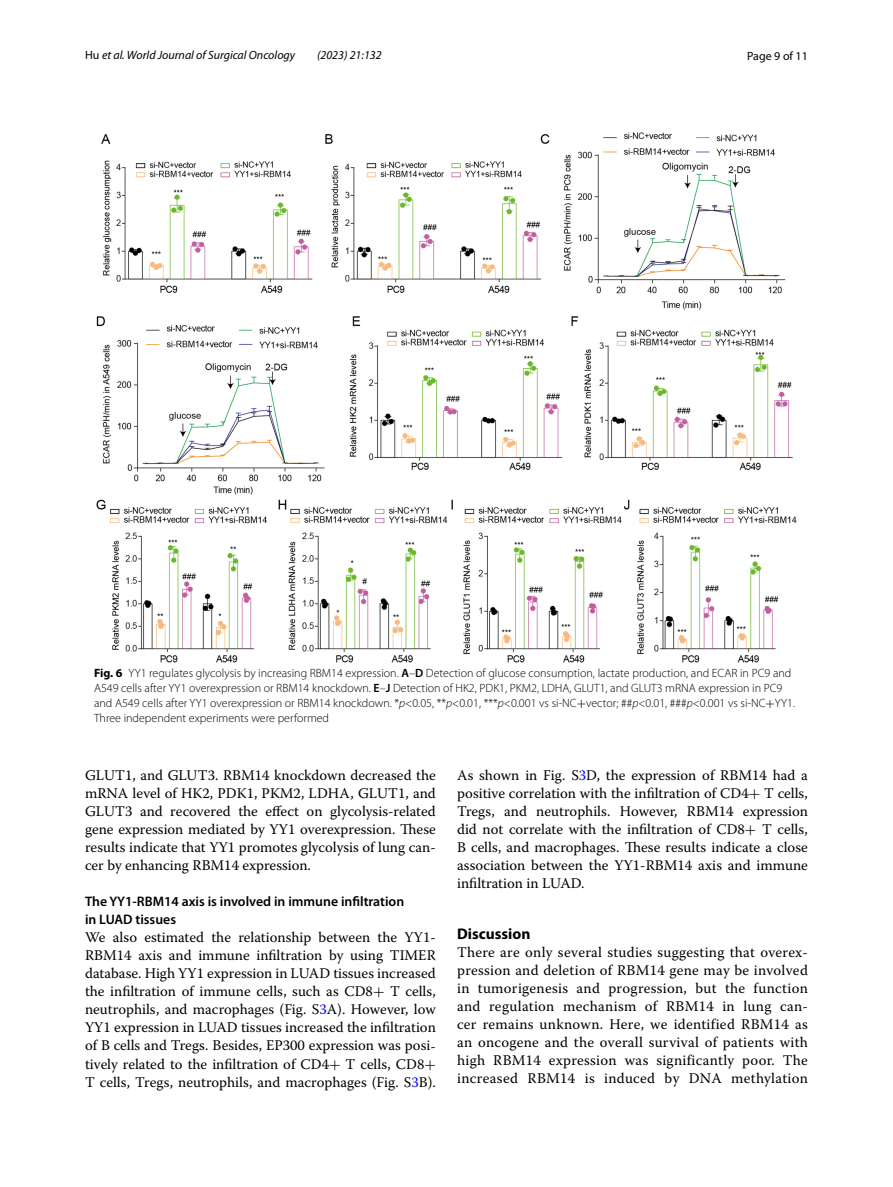
<style>
.page{position:relative;width:893px;height:1187px;background:#fff}
.page>*{position:absolute;margin:0;border:0;box-sizing:border-box;transform-origin:0 0}
.t1{font:700 15.45px "Myriad Pro";color:#000}
.t2{font:14.7px/18px "Warnock Pro";color:#000;text-align:justify}
.t3{font:600 13.8px/18px "Myriad Pro";color:#000}
.t4{font:300 12px/15px "Myriad Pro";color:#000}
.t5{font:italic 12px "Myriad Pro";color:#000}
.t6{font:12px "Myriad Pro";color:#000}
.s1{font-style:normal}
.s2{font-weight:700}
.s3{font-weight:600}
.s4{font-style:italic}
.s5{font-family:"MTSY";font-weight:400}
.s6{font-family:"MTSY"}
.s7{color:#00f}
</style>
<div class="page">
<img style="left:96px;top:133px;width:701px;height:529px">
<p class="t5" style="left:85px;top:48px;width:212px"><span class="s1">Hu</span> et al. World Journal of Surgical Oncology</p>
<p class="t5" style="left:317px;top:48px;width:66px">(2023) 21:132</p>
<p class="t6" style="left:747px;top:48px;width:62px">Page 9 of 11</p>
<p class="t4" style="left:94px;top:666px;width:703px"><span class="s2">Fig. 6</span> YY1 regulates glycolysis by increasing RBM14 expression. <span class="s3">A</span>–<span class="s3">D</span> Detection of glucose consumption, lactate production, and ECAR in PC9 and A549 cells after YY1 overexpression or RBM14 knockdown. <span class="s3">E</span>–<span class="s3">J</span> Detection of HK2, PDK1, PKM2, LDHA, GLUT1, and GLUT3 mRNA expression in PC9 and A549 cells after YY1 overexpression or RBM14 knockdown. *<span class="s4">p</span>&lt;0.05, **<span class="s4">p</span>&lt;0.01, ***<span class="s4">p</span>&lt;0.001 vs si-NC<span class="s5">+</span>vector; ##<span class="s4">p</span>&lt;0.01, ###<span class="s4">p</span>&lt;0.001 vs si-NC<span class="s5">+</span>YY1.<br>Three independent experiments were performed</p>
<p class="t2" style="left:85px;top:766px;width:352px">GLUT1, and GLUT3. RBM14 knockdown decreased the mRNA level of HK2, PDK1, PKM2, LDHA, GLUT1, and GLUT3 and recovered the effect on glycolysis-related gene expression mediated by YY1 overexpression. These results indicate that YY1 promotes glycolysis of lung can&shy;cer by enhancing RBM14 expression.</p>
<p class="t3" style="left:85px;top:892px;width:321px">The YY1‑RBM14 axis is involved in immune infiltration in LUAD tissues</p>
<p class="t2" style="left:85px;top:928px;width:352px">We also estimated the relationship between the YY1- RBM14 axis and immune infiltration by using TIMER database. High YY1 expression in LUAD tissues increased the infiltration of immune cells, such as CD8<span class="s6">+</span> T cells, neutrophils, and macrophages (Fig. S<span class="s7">3</span>A). However, low YY1 expression in LUAD tissues increased the infiltration of B cells and Tregs. Besides, EP300 expression was posi&shy;tively related to the infiltration of CD4<span class="s6">+</span> T cells, CD8<span class="s6">+ </span>T cells, Tregs, neutrophils, and macrophages (Fig. S<span class="s7">3</span>B).</p>
<p class="t2" style="left:457px;top:766px;width:352px">As shown in Fig. S<span class="s7">3</span>D, the expression of RBM14 had a positive correlation with the infiltration of CD4<span class="s6">+</span> T cells, Tregs, and neutrophils. However, RBM14 expression did not correlate with the infiltration of CD8<span class="s6">+</span> T cells, B cells, and macrophages. These results indicate a close association between the YY1-RBM14 axis and immune infiltration in LUAD.</p>
<p class="t1" style="left:457px;top:924px;width:75px">Discussion</p>
<p class="t2" style="left:457px;top:943px;width:352px">There are only several studies suggesting that overex&shy;pression and deletion of RBM14 gene may be involved in tumorigenesis and progression, but the function and regulation mechanism of RBM14 in lung can&shy;cer remains unknown. Here, we identified RBM14 as an oncogene and the overall survival of patients with high RBM14 expression was significantly poor. The increased RBM14 is induced by DNA methylation</p>
</div>
